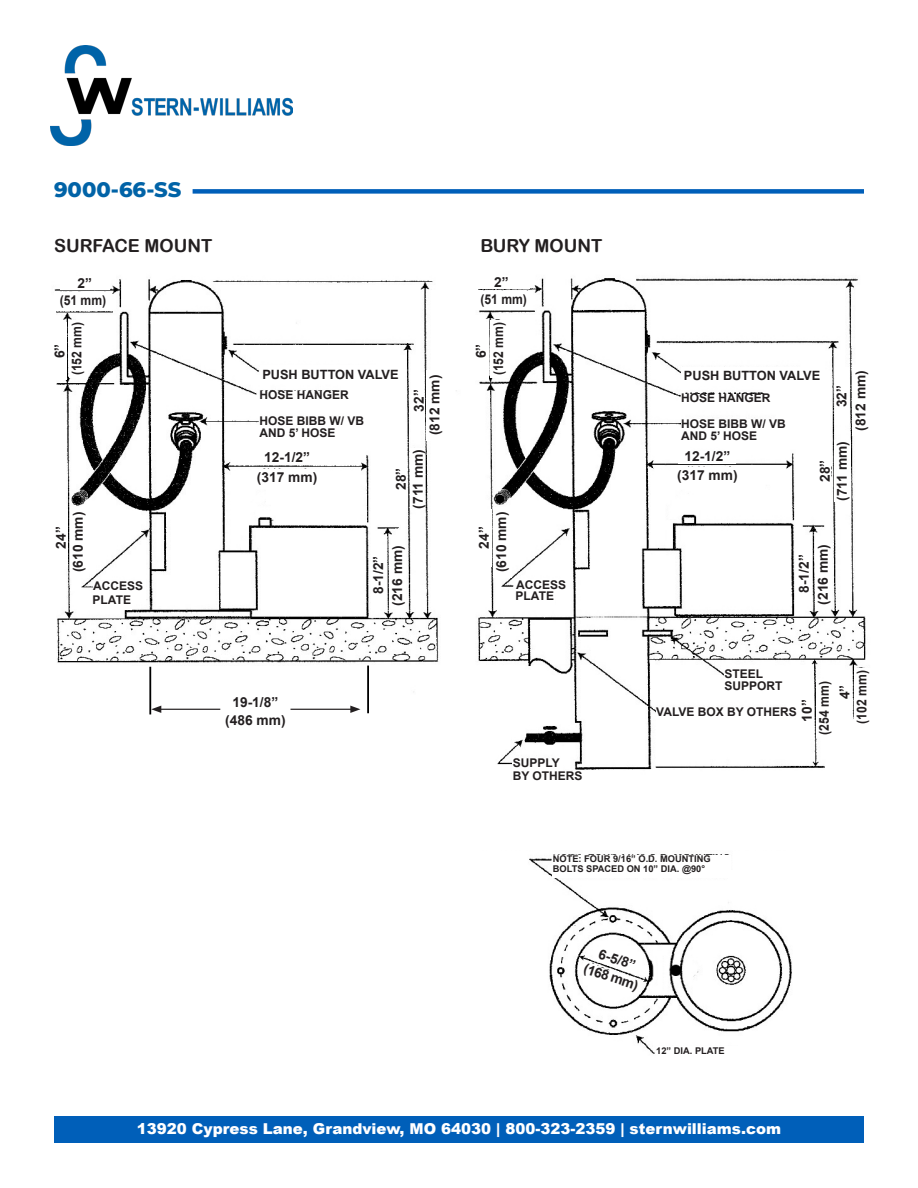
<style>
.page{position:relative;width:918px;height:1188px;background:#fff}
.page>*{position:absolute;margin:0;border:0;box-sizing:border-box;transform-origin:0 0}
.t1{font:100 21px "Montserrat";color:#0163a7}
.t2{font:18px "Arial Rounded MT Bold";color:#231f20}
.t3{font:900 15px "Arial";color:#fff}
.t4{font:700 13.8px/18px "Arial";color:#231f20;text-align:center}
.t5{font:700 13.5px "Arial";color:#231f20;scale:.9 1}
.t6{font:700 12.75px "Arial";color:#231f20}
.t7{font:700 12px/25.5px "Arial";color:#231f20}
.t8{font:700 9.3px/10.2px "Arial";color:#231f20}
</style>
<div class="page">
<div style="left:54px;top:1116px;width:810px;height:27px;background:#005fb9"></div>
<img style="left:50px;top:45px;width:243px;height:100px">
<div style="left:193px;top:189px;width:671px;height:5px;background:#005fb9"></div>
<img style="left:54px;top:278px;width:812px;height:492px">
<img style="left:529px;top:854px;width:263px;height:200px">
<div style="left:679px;top:451px;width:57px;height:12px;background:#fff"></div>
<div style="left:258px;top:452px;width:58px;height:13px;background:#fff"></div>
<div style="left:799px;top:545px;width:12px;height:58px;background:#fff"></div>
<div style="left:373px;top:546px;width:13px;height:58px;background:#fff"></div>
<div style="left:820px;top:442px;width:11px;height:58px;background:#fff"></div>
<div style="left:396px;top:450px;width:11px;height:58px;background:#fff"></div>
<div style="left:412px;top:372px;width:12px;height:57px;background:#fff"></div>
<div style="left:54px;top:509px;width:14px;height:57px;background:#fff"></div>
<div style="left:53px;top:322px;width:14px;height:58px;background:#fff"></div>
<div style="left:60px;top:276px;width:49px;height:14px;background:#fff"></div>
<div style="left:838px;top:672px;width:14px;height:40px;background:#fff"></div>
<div style="left:800px;top:682px;width:14px;height:57px;background:#fff"></div>
<div style="left:472px;top:275px;width:58px;height:14px;background:#fff"></div>
<div style="left:475px;top:322px;width:13px;height:58px;background:#fff"></div>
<div style="left:478px;top:509px;width:14px;height:57px;background:#fff"></div>
<div style="left:835px;top:367px;width:14px;height:58px;background:#fff"></div>
<div style="left:815px;top:544px;width:16px;height:61px;background:#fff"></div>
<div style="left:389px;top:545px;width:17px;height:61px;background:#fff"></div>
<div style="left:834px;top:440px;width:16px;height:62px;background:#fff"></div>
<div style="left:410px;top:448px;width:14px;height:62px;background:#fff"></div>
<div style="left:427px;top:370px;width:18px;height:70px;background:#fff"></div>
<div style="left:70px;top:507px;width:18px;height:70px;background:#fff"></div>
<div style="left:69px;top:320px;width:18px;height:58px;background:#fff"></div>
<div style="left:54px;top:292px;width:58px;height:18px;background:#fff"></div>
<div style="left:854px;top:668px;width:18px;height:58px;background:#fff"></div>
<div style="left:816px;top:679px;width:18px;height:58px;background:#fff"></div>
<div style="left:475px;top:291px;width:58px;height:18px;background:#fff"></div>
<div style="left:490px;top:320px;width:18px;height:58px;background:#fff"></div>
<div style="left:493px;top:507px;width:19px;height:70px;background:#fff"></div>
<div style="left:853px;top:365px;width:18px;height:71px;background:#fff"></div>
<div style="left:93px;top:581px;width:50px;height:14px;background:#fff"></div>
<div style="left:516px;top:580px;width:50px;height:14px;background:#fff"></div>
<div style="left:724px;top:670px;width:58px;height:16px;background:#fff"></div>
<div style="left:513px;top:758px;width:50px;height:16px;background:#fff"></div>
<div style="left:656px;top:1047px;width:118px;height:16px;background:#fff"></div>
<div style="left:553px;top:855px;width:178px;height:23px;background:#fff"></div>
<div style="left:656px;top:707px;width:143px;height:14px;background:#fff"></div>
<div style="left:681px;top:394px;width:101px;height:14px;background:#fff"></div>
<div style="left:260px;top:391px;width:100px;height:14px;background:#fff"></div>
<div style="left:681px;top:419px;width:118px;height:28px;background:#fff"></div>
<div style="left:260px;top:416px;width:117px;height:28px;background:#fff"></div>
<div style="left:681px;top:367px;width:142px;height:19px;background:#fff"></div>
<div style="left:260px;top:365px;width:141px;height:19px;background:#fff"></div>
<div style="left:92px;top:595px;width:40px;height:15px;background:#fff"></div>
<div style="left:515px;top:591px;width:40px;height:14px;background:#fff"></div>
<div style="left:725px;top:681px;width:67px;height:17px;background:#fff"></div>
<div style="left:672px;top:467px;width:70px;height:20px;background:#fff"></div>
<div style="left:252px;top:469px;width:70px;height:20px;background:#fff"></div>
<svg style="left:582px;top:947px;width:59px;height:49px"></svg>
<div style="left:77px;top:667px;width:324px;height:215px;background:#fff"></div>
<hr style="left:149px;top:667px;width:2px;height:47px;background:#000">
<hr style="left:367px;top:666px;width:2px;height:47px;background:#000">
<hr style="left:159px;top:709px;width:61px;height:1px;background:#231f20">
<svg style="left:151px;top:706px;width:10px;height:7px"></svg>
<hr style="left:291px;top:709px;width:62px;height:1px;background:#231f20">
<svg style="left:350px;top:706px;width:10px;height:7px"></svg>
<h1 class="t1" style="left:54px;top:175px;width:129px">9000-66-SS</h1>
<h2 class="t2" style="left:54px;top:235px;width:160px">SURFACE MOUNT</h2>
<h2 class="t2" style="left:481px;top:235px;width:123px">BURY MOUNT</h2>
<p class="t4" style="left:78px;top:274px;width:16px">2”</p>
<p class="t4" style="left:494px;top:273px;width:16px">2”</p>
<p class="t5" style="left:60px;top:291px;width:53px">(51 mm)</p>
<p class="t5" style="left:68px;top:375px;width:61px;rotate:-90deg">(152 mm)</p>
<p class="t4" style="left:51px;top:358px;width:16px;rotate:-90deg">6”</p>
<p class="t5" style="left:480px;top:290px;width:53px">(51 mm)</p>
<p class="t5" style="left:489px;top:375px;width:61px;rotate:-90deg">(152 mm)</p>
<p class="t4" style="left:473px;top:358px;width:16px;rotate:-90deg">6”</p>
<p class="t6" style="left:262px;top:366px;width:138px">PUSH BUTTON VALVE</p>
<p class="t6" style="left:684px;top:367px;width:138px">PUSH BUTTON VALVE</p>
<p class="t4" style="left:852px;top:431px;width:62px;rotate:-90deg">(812 mm)</p>
<p class="t4" style="left:426px;top:435px;width:62px;rotate:-90deg">(812 mm)</p>
<p class="t4" style="left:833px;top:407px;width:24px;rotate:-90deg">32”</p>
<p class="t4" style="left:411px;top:412px;width:24px;rotate:-90deg">32”</p>
<p class="t7" style="left:260px;top:383px;width:91px">HOSE HANGER</p>
<p class="t7" style="left:681px;top:386px;width:106px">HOSE HANGER<br>HOSE BIBB W/ VB</p>
<p class="t7" style="left:681px;top:423px;width:77px">AND 5’ HOSE</p>
<p class="t7" style="left:260px;top:415px;width:106px;line-height:12px">HOSE BIBB W/ VB<br>AND 5’ HOSE</p>
<p class="t4" style="left:833px;top:501px;width:61px;rotate:-90deg">(711 mm)</p>
<p class="t4" style="left:409px;top:509px;width:61px;rotate:-90deg">(711 mm)</p>
<p class="t4" style="left:264px;top:449px;width:47px">12-1/2”</p>
<p class="t4" style="left:684px;top:447px;width:47px">12-1/2”</p>
<p class="t4" style="left:816px;top:482px;width:24px;rotate:-90deg">28”</p>
<p class="t4" style="left:392px;top:490px;width:24px;rotate:-90deg">28”</p>
<p class="t4" style="left:257px;top:468px;width:62px">(317 mm)</p>
<p class="t4" style="left:677px;top:467px;width:62px">(317 mm)</p>
<p class="t4" style="left:70px;top:572px;width:62px;rotate:-90deg">(610 mm)</p>
<p class="t4" style="left:493px;top:572px;width:62px;rotate:-90deg">(610 mm)</p>
<p class="t4" style="left:52px;top:549px;width:24px;rotate:-90deg">24”</p>
<p class="t4" style="left:476px;top:549px;width:24px;rotate:-90deg">24”</p>
<p class="t4" style="left:389px;top:606px;width:62px;rotate:-90deg">(216 mm)</p>
<p class="t4" style="left:814px;top:605px;width:62px;rotate:-90deg">(216 mm)</p>
<p class="t4" style="left:370px;top:594px;width:40px;rotate:-90deg">8-1/2”</p>
<p class="t4" style="left:795px;top:593px;width:40px;rotate:-90deg">8-1/2”</p>
<p class="t7" style="left:93px;top:574px;width:51px">ACCESS</p>
<p class="t7" style="left:516px;top:572px;width:51px">ACCESS</p>
<p class="t7" style="left:516px;top:583px;width:40px">PLATE</p>
<p class="t7" style="left:93px;top:588px;width:40px">PLATE</p>
<p class="t4" style="left:225px;top:694px;width:62px">19-1/8” (486 mm)</p>
<p class="t7" style="left:513px;top:750px;width:48px">SUPPLY</p>
<p class="t7" style="left:513px;top:763px;width:71px">BY OTHERS</p>
<p class="t7" style="left:724px;top:662px;width:40px">STEEL</p>
<p class="t7" style="left:725px;top:673px;width:59px">SUPPORT</p>
<p class="t5" style="left:815px;top:735px;width:61px;rotate:-90deg">(254 mm)</p>
<p class="t4" style="left:798px;top:722px;width:24px;rotate:-90deg">10”</p>
<p class="t7" style="left:656px;top:700px;width:142px">VALVE BOX BY OTHERS</p>
<p class="t5" style="left:853px;top:724px;width:61px;rotate:-90deg">(102 mm)</p>
<p class="t4" style="left:836px;top:699px;width:16px;rotate:-90deg">4”</p>
<p class="t8" style="left:553px;top:854px;width:159px">NOTE: FOUR 9/16” O.D. MOUNTING<br>BOLTS SPACED ON 10” DIA. @90°</p>
<p class="t4" style="left:602px;top:945px;width:40px;rotate:18deg">6-5/8”</p>
<p class="t4" style="left:587px;top:960px;width:58px;rotate:18deg">(168 mm)</p>
<p class="t8" style="left:656px;top:1046px;width:70px">12” DIA. PLATE</p>
<p class="t3" style="left:137px;top:1118px;width:646px">13920 Cypress Lane, Grandview, MO 64030 | 800-323-2359 | sternwilliams.com</p>
</div>
